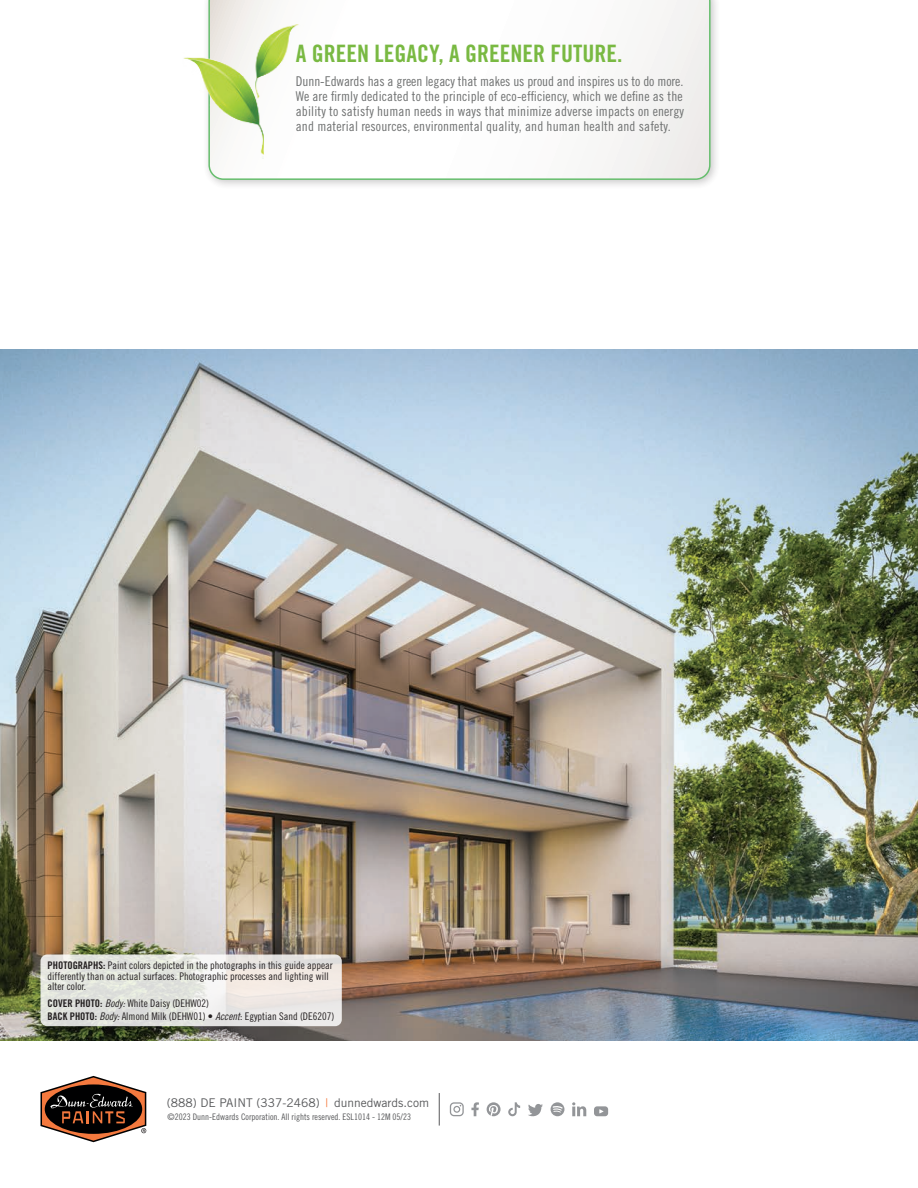
<style>
.page{position:relative;width:918px;height:1188px;background:#fff}
.page>*{position:absolute;margin:0;border:0;box-sizing:border-box;transform-origin:0 0}
.t1{font:24px "Trade Gothic LT Std Bd Cn 20";color:#79b942}
.t2{font:13.5px/15px "Trade Gothic LT Std Cn 18";letter-spacing:-.005em;color:#6f7171;text-align:justify}
.t3{font:12px "Trade Gothic LT Std";color:#57585a}
.t4{font:10.5px/10.5px "Trade Gothic LT Std Cn 18";color:#231f20}
.t5{font:9px "Trade Gothic LT Std Cn 18";color:#57585a}
.s1{font-family:"Trade Gothic LT Std Bd Cn 20"}
.s2{font-family:"Trade Gothic LT Std Cn 18 Obl"}
.s3{color:#f4793e}
</style>
<div class="page">
<div style="left:202px;top:0;width:518px;height:190px;background:#231f20;opacity:.3"></div>
<svg style="left:208px;top:0;width:503px;height:180px"></svg>
<img style="left:183px;top:8px;width:121px;height:151px">
<img style="left:0;top:350px;width:918px;height:690px">
<hr style="left:439px;top:1093px;width:1px;height:33px;background:#57585a">
<svg style="left:551px;top:1102px;width:13px;height:14px"></svg>
<svg style="left:450px;top:1102px;width:14px;height:14px"></svg>
<svg style="left:471px;top:1102px;width:8px;height:14px"></svg>
<svg style="left:528px;top:1104px;width:15px;height:13px"></svg>
<svg style="left:508px;top:1102px;width:12px;height:14px"></svg>
<svg style="left:594px;top:1106px;width:14px;height:10px"></svg>
<svg style="left:487px;top:1102px;width:14px;height:14px"></svg>
<svg style="left:572px;top:1102px;width:14px;height:14px"></svg>
<svg style="left:40px;top:1076px;width:106px;height:66px"></svg>
<svg style="left:40px;top:954px;width:302px;height:72px;background:#e6e5e0"></svg>
<p class="t1" style="left:296px;top:39px;width:328px">A GREEN LEGACY, A GREENER FUTURE.</p>
<p class="t2" style="left:296px;top:74px;width:389px">Dunn-Edwards has a green legacy that makes us proud and inspires us to do more.</p>
<p class="t2" style="left:296px;top:89px;width:390px">We are firmly dedicated to the principle of eco-efficiency, which we define as the ability to satisfy human needs in ways that minimize adverse impacts on energy and material resources, environmental quality, and human health and safety.</p>
<p class="t4" style="left:48px;top:960px;width:287px"><span class="s1">PHOTOGRAPHS:</span> Paint colors depicted in the photographs in this guide appear differently than on actual surfaces. Photographic processes and lighting will alter color.</p>
<p class="t4" style="left:48px;top:998px;width:163px"><span class="s1">COVER PHOTO:</span> <span class="s2">Body:</span> White Daisy (DEHW02)</p>
<p class="t4" style="left:48px;top:1011px;width:288px"><span class="s1">BACK PHOTO:</span> <span class="s2">Body:</span> Almond Milk (DEHW01) • <span class="s2">Accent</span>: Egyptian Sand (DE6207)</p>
<p class="t3" style="left:167px;top:1095px;width:264px">(888) DE PAINT (337-2468) <span class="s3">|</span> dunnedwards.com</p>
<p class="t5" style="left:167px;top:1112px;width:245px">©2023 Dunn-Edwards Corporation. All rights reserved. ESL1014 - 12M 05/23</p>
</div>
